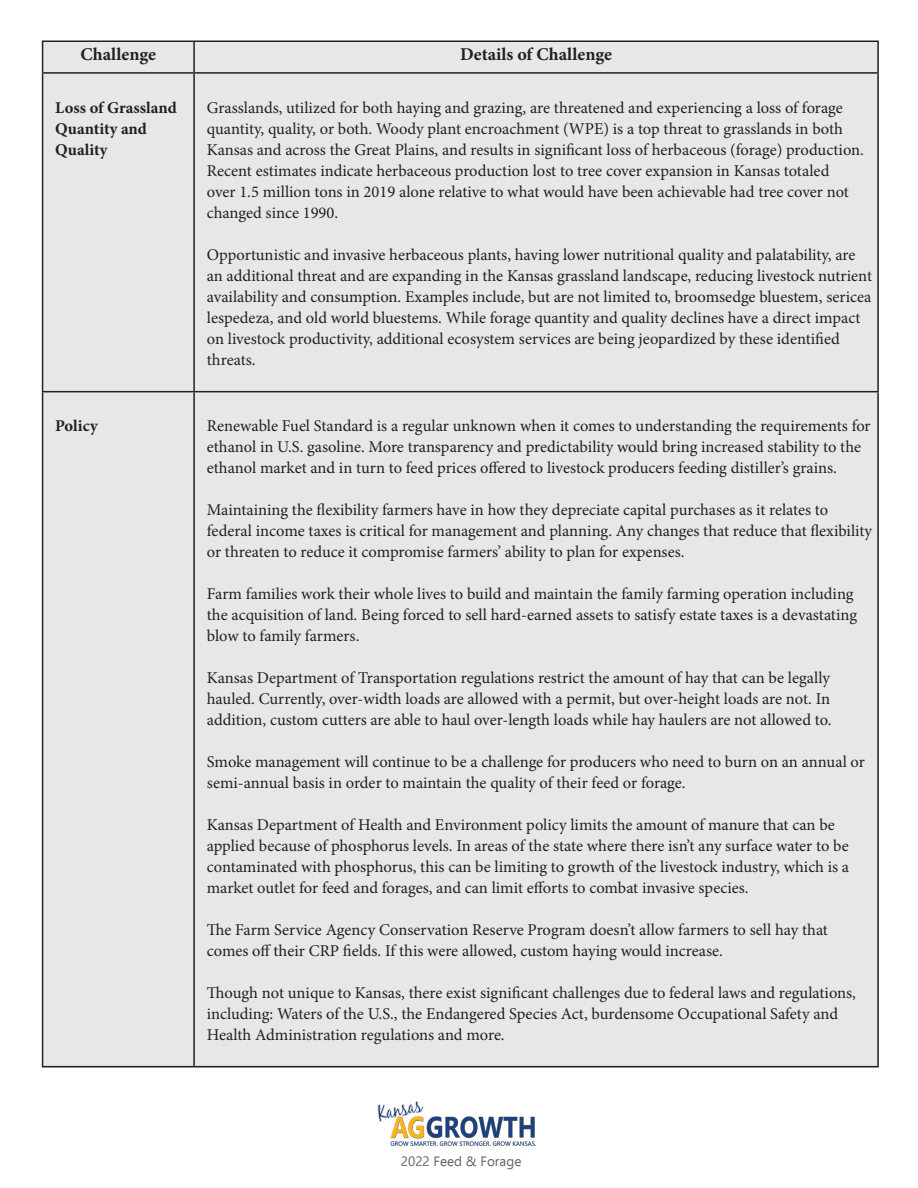
<style>
.page{position:relative;width:918px;height:1188px;background:#fff}
.page>*{position:absolute;margin:0;border:0;box-sizing:border-box;transform-origin:0 0}
.t1{font:700 18px "Minion Pro";color:#231f20}
.t2{font:16.5px/21px "Minion Pro";color:#231f20}
.t3{font:700 16.5px/21px "Minion Pro";color:#231f20}
.t4{font:13.5px "Ebrima";color:#636366}
</style>
<div class="page">
<div style="left:42px;top:42px;width:837px;height:1026px;background:#e6e7e9"></div>
<hr style="left:42px;top:40px;width:152px;height:2px;background:#231f20">
<hr style="left:42px;top:42px;width:1px;height:30px;background:#231f20">
<hr style="left:194px;top:40px;width:685px;height:2px;background:#231f20">
<hr style="left:193px;top:42px;width:2px;height:30px;background:#231f20">
<hr style="left:877px;top:42px;width:2px;height:30px;background:#231f20">
<hr style="left:42px;top:72px;width:152px;height:2px;background:#231f20">
<hr style="left:42px;top:74px;width:1px;height:317px;background:#231f20">
<hr style="left:194px;top:72px;width:685px;height:2px;background:#231f20">
<hr style="left:193px;top:74px;width:2px;height:317px;background:#231f20">
<hr style="left:877px;top:74px;width:2px;height:317px;background:#231f20">
<hr style="left:42px;top:391px;width:152px;height:1px;background:#231f20">
<hr style="left:42px;top:392px;width:1px;height:674px;background:#231f20">
<hr style="left:194px;top:391px;width:685px;height:1px;background:#231f20">
<hr style="left:193px;top:392px;width:2px;height:674px;background:#231f20">
<hr style="left:877px;top:392px;width:2px;height:674px;background:#231f20">
<hr style="left:42px;top:1066px;width:152px;height:1px;background:#231f20">
<hr style="left:194px;top:1066px;width:685px;height:1px;background:#231f20">
<img style="left:377px;top:1101px;width:159px;height:45px">
<p class="t1" style="left:81px;top:42px;width:77px">Challenge</p>
<p class="t1" style="left:460px;top:42px;width:154px">Details of Challenge</p>
<p class="t3" style="left:55px;top:97px;width:123px">Loss of Grassland<br>Quantity and<br>Quality</p>
<p class="t2" style="left:207px;top:97px;width:659px">Grasslands, utilized for both haying and grazing, are threatened and experiencing a loss of forage quantity, quality, or both. Woody plant encroachment (WPE) is a top threat to grasslands in both Kansas and across the Great Plains, and results in significant loss of herbaceous (forage) production.<br>Recent estimates indicate herbaceous production lost to tree cover expansion in Kansas totaled<br>over 1.5 million tons in 2019 alone relative to what would have been achievable had tree cover not changed since 1990.</p>
<p class="t2" style="left:207px;top:244px;width:667px">Opportunistic and invasive herbaceous plants, having lower nutritional quality and palatability, are an additional threat and are expanding in the Kansas grassland landscape, reducing livestock nutrient availability and consumption. Examples include, but are not limited to, broomsedge bluestem, sericea lespedeza, and old world bluestems. While forage quantity and quality declines have a direct impact on livestock productivity, additional ecosystem services are being jeopardized by these identified threats.</p>
<p class="t3" style="left:55px;top:415px;width:44px">Policy</p>
<p class="t2" style="left:207px;top:415px;width:665px">Renewable Fuel Standard is a regular unknown when it comes to understanding the requirements for ethanol in U.S. gasoline. More transparency and predictability would bring increased stability to the ethanol market and in turn to feed prices offered to livestock producers feeding distiller’s grains.</p>
<p class="t2" style="left:207px;top:499px;width:667px">Maintaining the flexibility farmers have in how they depreciate capital purchases as it relates to federal income taxes is critical for management and planning. Any changes that reduce that flexibility or threaten to reduce it compromise farmers’ ability to plan for expenses.</p>
<p class="t2" style="left:207px;top:583px;width:652px">Farm families work their whole lives to build and maintain the family farming operation including the acquisition of land. Being forced to sell hard-earned assets to satisfy estate taxes is a devastating blow to family farmers.</p>
<p class="t2" style="left:207px;top:667px;width:626px;text-align:justify">Kansas Department of Transportation regulations restrict the amount of hay that can be legally hauled. Currently, over-width loads are allowed with a permit, but over-height loads are not. In addition, custom cutters are able to haul over-length loads while hay haulers are not allowed to.</p>
<p class="t2" style="left:207px;top:751px;width:660px">Smoke management will continue to be a challenge for producers who need to burn on an annual or semi-annual basis in order to maintain the quality of their feed or forage.</p>
<p class="t2" style="left:207px;top:814px;width:644px">Kansas Department of Health and Environment policy limits the amount of manure that can be applied because of phosphorus levels. In areas of the state where there isn’t any surface water to be contaminated with phosphorus, this can be limiting to growth of the livestock industry, which is a market outlet for feed and forages, and can limit efforts to combat invasive species.</p>
<p class="t2" style="left:207px;top:919px;width:623px">The Farm Service Agency Conservation Reserve Program doesn’t allow farmers to sell hay that comes off their CRP fields. If this were allowed, custom haying would increase.</p>
<p class="t2" style="left:207px;top:982px;width:651px">Though not unique to Kansas, there exist significant challenges due to federal laws and regulations, including: Waters of the U.S., the Endangered Species Act, burdensome Occupational Safety and<br>Health Administration regulations and more.</p>
<p class="t4" style="left:401px;top:1151px;width:122px">2022 Feed &amp; Forage</p>
</div>
